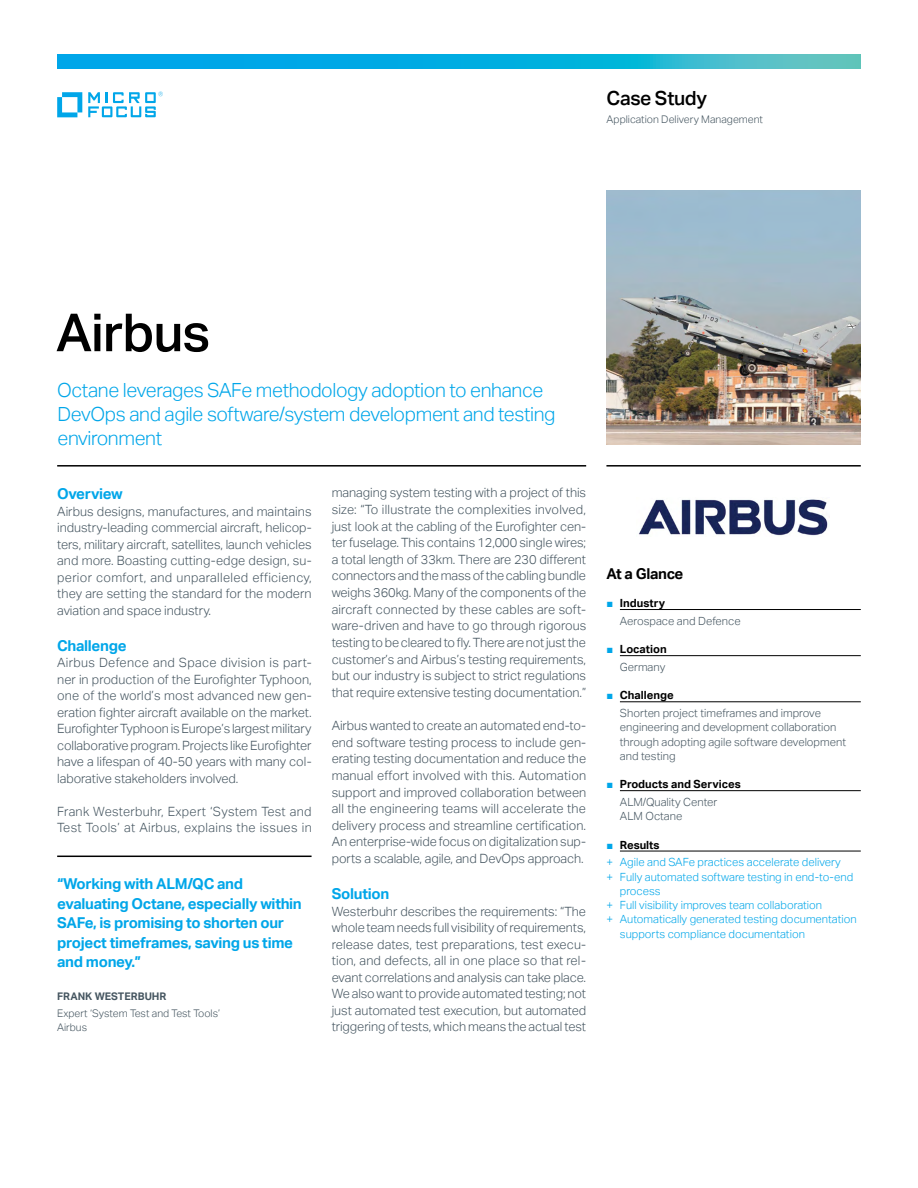
<style>
.page{position:relative;width:918px;height:1188px;background:#fff}
.page>*{position:absolute;margin:0;border:0;box-sizing:border-box;transform-origin:0 0}
.headline_35_38{font:500 52.5px "Aktiv Grotesk";letter-spacing:-.02em;color:#000}
.intro1_13_16-light_b{font:300 19.5px/24px "Aktiv Grotesk";letter-spacing:-.02em;color:#00a6e9}
.collateral_name_13_1{font:500 19.5px "Aktiv Grotesk";letter-spacing:-.02em;color:#000}
.pull_quote_10_13-blu{font:700 15px/19.5px "Aktiv Grotesk";letter-spacing:-.02em;color:#00a6e9}
.subhead_10_13-blue{font:700 15px "Aktiv Grotesk";letter-spacing:-.02em;color:#00a6e9}
.subhead_10_13{font:700 15px "Aktiv Grotesk";letter-spacing:-.02em;color:#000}
.body_8_5_11-grey{font:300 12.75px/16.5px "Aktiv Grotesk";letter-spacing:-.005em;color:#455560;text-align:justify}
.body_8_5_11-grey-2{font:300 12.75px/16.5px "Aktiv Grotesk";letter-spacing:.025em;color:#455560}
.t1{font:300 11.25px/14.2px "Aktiv Grotesk";color:#00a6e9}
.caption_7_5_9_5_inde{font:300 11.25px/14.2px "Aktiv Grotesk";color:#455560}
.t2{font:700 11.25px "Aktiv Grotesk";color:#000}
.quote_title_7_11-gre{font:300 10.5px "Aktiv Grotesk";color:#455560}
.caption_7_9_5-grey{font:300 10.5px "Aktiv Grotesk";color:#455560}
.quote_name_caps_7_11{font:700 10.5px "Aktiv Grotesk";color:#455560}
.quote_company_7_9_5{font:300 10.5px "Aktiv Grotesk";color:#455560}
.s1{font-family:"Arial";font-weight:400;color:#00a6e9}
</style>
<div class="page">
<hr style="left:57px;top:465px;width:529px;height:2px;background:#000">
<hr style="left:606px;top:465px;width:255px;height:2px;background:#000">
<img style="left:606px;top:190px;width:255px;height:255px">
<hr style="left:620px;top:609px;width:241px;height:1px;background:#000">
<hr style="left:620px;top:655px;width:241px;height:1px;background:#000">
<hr style="left:620px;top:702px;width:241px;height:1px;background:#000">
<hr style="left:620px;top:790px;width:241px;height:1px;background:#000">
<hr style="left:620px;top:851px;width:241px;height:1px;background:#000">
<hr style="left:57px;top:856px;width:255px;height:1px;background:#000">
<svg style="left:57px;top:92px;width:25px;height:25px"></svg>
<svg style="left:88px;top:92px;width:75px;height:25px"></svg>
<svg style="left:57px;top:54px;width:804px;height:15px;background:#14b0dc"></svg>
<img style="left:639px;top:499px;width:189px;height:37px">
<p class="collateral_name_13_1" style="left:607px;top:87px;width:102px">Case Study</p>
<p class="caption_7_9_5-grey" style="left:607px;top:113px;width:158px">Application Delivery Management</p>
<p class="headline_35_38" style="left:56px;top:302px;width:156px">Airbus</p>
<p class="intro1_13_16-light_b" style="left:57px;top:378px;width:500px">Octane leverages SAFe methodology adoption to enhance<br>DevOps and agile software/system development and testing environment</p>
<p class="subhead_10_13-blue" style="left:57px;top:485px;width:67px">Overview</p>
<p class="body_8_5_11-grey" style="left:57px;top:503px;width:256px">Airbus designs, manufactures, and maintains industry-leading commercial aircraft, helicop&shy;ters, military aircraft, satellites, launch vehicles and more. Boasting cutting-edge design, su&shy;perior comfort, and unparalleled efficiency, they are setting the standard for the modern aviation and space industry.</p>
<p class="subhead_10_13-blue" style="left:57px;top:637px;width:71px">Challenge</p>
<p class="body_8_5_11-grey" style="left:57px;top:654px;width:256px">Airbus Defence and Space division is part&shy;ner in production of the Eurofighter Typhoon, one of the world’s most advanced new gen&shy;eration fighter aircraft available on the market.<br>Eurofighter Typhoon is Europe’s largest military collaborative program. Projects like Eurofighter have a lifespan of 40-50 years with many col&shy;laborative stakeholders involved.</p>
<p class="body_8_5_11-grey-2" style="left:57px;top:803px;width:256px">Frank Westerbuhr, Expert ‘System Test and<br>Test Tools’ at Airbus, explains the issues in</p>
<p class="pull_quote_10_13-blu" style="left:57px;top:874px;width:246px">“Working with ALM/QC and evaluating Octane, especially within<br>SAFe, is promising to shorten our project timeframes, saving us time and money.”</p>
<p class="quote_name_caps_7_11" style="left:57px;top:990px;width:111px">FRANK WESTERBUHR</p>
<p class="quote_title_7_11-gre" style="left:57px;top:1007px;width:164px">Expert ‘System Test and Test Tools’</p>
<p class="quote_company_7_9_5" style="left:57px;top:1021px;width:31px">Airbus</p>
<p class="body_8_5_11-grey" style="left:332px;top:485px;width:256px">managing system testing with a project of this size: “To illustrate the complexities involved, just look at the cabling of the Eurofighter cen&shy;ter fuselage. This contains 12,000 single wires; a total length of 33km. There are 230 different connectors and the mass of the cabling bundle weighs 360kg. Many of the components of the aircraft connected by these cables are soft&shy;ware-driven and have to go through rigorous testing to be cleared to fly. There are not just the customer’s and Airbus’s testing requirements, but our industry is subject to strict regulations that require extensive testing documentation.”</p>
<p class="body_8_5_11-grey" style="left:332px;top:717px;width:256px">Airbus wanted to create an automated end-to&shy;end software testing process to include gen&shy;erating testing documentation and reduce the manual effort involved with this. Automation support and improved collaboration between all the engineering teams will accelerate the delivery process and streamline certification.<br>An enterprise-wide focus on digitalization sup&shy;ports a scalable, agile, and DevOps approach.</p>
<p class="subhead_10_13-blue" style="left:332px;top:885px;width:59px">Solution</p>
<p class="body_8_5_11-grey" style="left:332px;top:903px;width:256px">Westerbuhr describes the requirements: “The whole team needs full visibility of requirements, release dates, test preparations, test execu&shy;tion, and defects, all in one place so that rel&shy;evant correlations and analysis can take place.<br>We also want to provide automated testing; not just automated test execution, but automated triggering of tests, which means the actual test</p>
<p class="subhead_10_13" style="left:606px;top:565px;width:79px">At a Glance</p>
<p class="t2" style="left:606px;top:597px;width:60px"><span class="s1">■</span> Industry</p>
<p class="caption_7_5_9_5_inde" style="left:620px;top:614px;width:122px">Aerospace and Defence</p>
<p class="t2" style="left:606px;top:643px;width:62px"><span class="s1">■</span> Location</p>
<p class="caption_7_5_9_5_inde" style="left:620px;top:660px;width:47px">Germany</p>
<p class="t2" style="left:606px;top:689px;width:69px"><span class="s1">■</span> Challenge</p>
<p class="caption_7_5_9_5_inde" style="left:620px;top:706px;width:228px">Shorten project timeframes and improve engineering and development collaboration through adopting agile software development and testing</p>
<p class="t2" style="left:606px;top:778px;width:136px"><span class="s1">■</span> Products and Services</p>
<p class="caption_7_5_9_5_inde" style="left:620px;top:795px;width:99px">ALM/Quality Center</p>
<p class="caption_7_5_9_5_inde" style="left:620px;top:809px;width:64px">ALM Octane</p>
<p class="t2" style="left:606px;top:838px;width:55px"><span class="s1">■</span> Results</p>
<p class="t1" style="left:606px;top:855px;width:236px">+ Agile and SAFe practices accelerate delivery</p>
<p class="t1" style="left:620px;top:870px;width:235px;text-indent:-14px">+ Fully automated software testing in end-to-end process</p>
<p class="t1" style="left:606px;top:898px;width:217px">+ Full visibility improves team collaboration</p>
<p class="t1" style="left:620px;top:912px;width:238px;text-indent:-14px">+ Automatically generated testing documentation supports compliance documentation</p>
</div>
